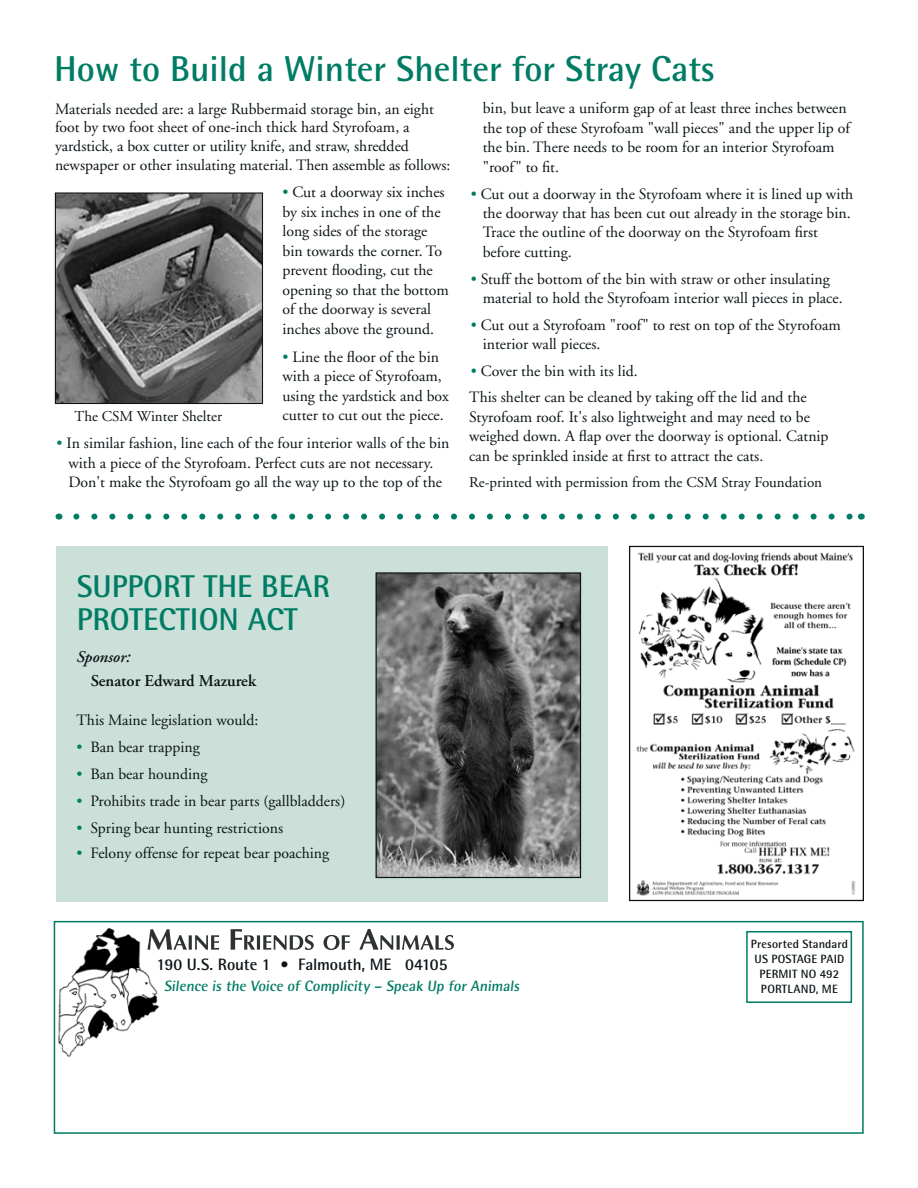
<style>
.page{position:relative;width:918px;height:1188px;background:#fff}
.page>*{position:absolute;margin:0;border:0;box-sizing:border-box;transform-origin:0 0}
.t1{font:700 36px "Agfa Rotis Semisans";color:#007c65}
.t2{font:700 31.5px/33px "Agfa Rotis Semisans";color:#007c65}
.t3{font:700 16.5px "Agfa Rotis Semisans";letter-spacing:-.005em;color:#0c1417}
.t4{font:600 16.5px "Adobe Garamond";color:#0c1417}
.t5{font:italic 600 16.5px "Adobe Garamond";color:#0c1417}
.t6{font:15.75px/19.5px "Adobe Garamond";color:#0c1417}
.t7{font:15px "Adobe Garamond";color:#0c1417}
.t8{font:700 15px "Agfa Rotis Semisans";color:#007c65}
.t9{font:700 12px/15px "Agfa Rotis Semisans";letter-spacing:.015em;color:#0c1417;text-align:center}
.s1{color:#007c65}
</style>
<div class="page">
<div style="left:56px;top:546px;width:552px;height:356px;background:#cbe0d8"></div>
<div style="left:54px;top:921px;width:810px;height:213px;border:2px solid #007c65"></div>
<img style="left:58px;top:928px;width:101px;height:129px">
<svg style="left:147px;top:929px;width:307px;height:21px"></svg>
<div style="left:746px;top:931px;width:106px;height:72px;border:2px solid #007c65"></div>
<img style="left:57px;top:194px;width:204px;height:208px">
<div style="left:55px;top:192px;width:208px;height:212px;border:1px solid #0c1417"></div>
<img style="left:378px;top:574px;width:201px;height:302px">
<div style="left:376px;top:572px;width:205px;height:306px;border:1px solid #0c1417"></div>
<svg style="left:76px;top:514px;width:776px;height:6px"></svg>
<img style="left:636px;top:552px;width:219px;height:344px">
<div style="left:629px;top:546px;width:235px;height:355px;border:1px solid #0c1417"></div>
<h1 class="t1" style="left:54px;top:47px;width:663px">How to Build a Winter Shelter for Stray Cats</h1>
<p class="t6" style="left:55px;top:100px;width:397px;line-height:18.8px">Materials needed are: a large Rubbermaid storage bin, an eight foot by two foot sheet of one-inch thick hard Styrofoam, a yardstick, a box cutter or utility knife, and straw, shredded newspaper or other insulating material. Then assemble as follows:</p>
<p class="t6" style="left:282px;top:183px;width:168px"><span class="s1">•</span> Cut a doorway six inches by six inches in one of the long sides of the storage bin towards the corner. To prevent flooding, cut the opening so that the bottom of the doorway is several inches above the ground.</p>
<p class="t6" style="left:282px;top:347px;width:168px"><span class="s1">•</span> Line the floor of the bin with a piece of Styrofoam, using the yardstick and box cutter to cut out the piece.</p>
<p class="t6" style="left:57px;top:434px;width:394px;text-align:center"><span class="s1">•</span> In similar fashion, line each of the four interior walls of the bin with a piece of the Styrofoam. Perfect cuts are not necessary.<br>Don't make the Styrofoam go all the way up to the top of the</p>
<p class="t7" style="left:75px;top:409px;width:149px">The CSM Winter Shelter</p>
<p class="t6" style="left:483px;top:99px;width:369px">bin, but leave a uniform gap of at least three inches between the top of these Styrofoam "wall pieces" and the upper lip of the bin. There needs to be room for an interior Styrofoam "roof" to fit.</p>
<p class="t6" style="left:483px;top:184px;width:372px;text-indent:-12px"><span class="s1">•</span> Cut out a doorway in the Styrofoam where it is lined up with the doorway that has been cut out already in the storage bin.<br>Trace the outline of the doorway on the Styrofoam first before cutting.</p>
<p class="t6" style="left:483px;top:269px;width:361px;text-indent:-12px"><span class="s1">•</span> Stuff the bottom of the bin with straw or other insulating material to hold the Styrofoam interior wall pieces in place.</p>
<p class="t6" style="left:483px;top:315px;width:360px;text-indent:-12px"><span class="s1">•</span> Cut out a Styrofoam "roof" to rest on top of the Styrofoam interior wall pieces.</p>
<p class="t6" style="left:469px;top:358px;width:339px;line-height:26.5px"><span class="s1">•</span> Cover the bin with its lid.<br>This shelter can be cleaned by taking off the lid and the</p>
<p class="t6" style="left:469px;top:407px;width:361px">Styrofoam roof. It's also lightweight and may need to be weighed down. A flap over the doorway is optional. Catnip can be sprinkled inside at first to attract the cats.</p>
<p class="t7" style="left:469px;top:474px;width:354px">Re-printed with permission from the CSM Stray Foundation</p>
<h2 class="t2" style="left:77px;top:569px;width:255px">SUPPORT THE BEAR<br>PROTECTION ACT</h2>
<p class="t5" style="left:76px;top:648px;width:56px">Sponsor:</p>
<p class="t4" style="left:91px;top:672px;width:167px">Senator Edward Mazurek</p>
<p class="t6" style="left:76px;top:711px;width:183px">This Maine legislation would:</p>
<p class="t6" style="left:76px;top:738px;width:125px"><span class="s1">•</span> Ban bear trapping</p>
<p class="t6" style="left:76px;top:765px;width:132px"><span class="s1">•</span> Ban bear hounding</p>
<p class="t6" style="left:76px;top:792px;width:270px"><span class="s1">•</span> Prohibits trade in bear parts (gallbladders)</p>
<p class="t6" style="left:76px;top:819px;width:208px"><span class="s1">•</span> Spring bear hunting restrictions</p>
<p class="t6" style="left:76px;top:844px;width:254px"><span class="s1">•</span> Felony offense for repeat bear poaching</p>
<p class="t3" style="left:157px;top:954px;width:293px">190 U.S. Route 1 • Falmouth, ME 04105</p>
<p class="t8" style="left:164px;top:977px;width:359px">Silence is the Voice of Complicity – Speak Up for Animals</p>
<p class="t9" style="left:751px;top:936px;width:99px">Presorted Standard<br>US POSTAGE PAID<br>PERMIT NO 492<br>PORTLAND, ME</p>
</div>
